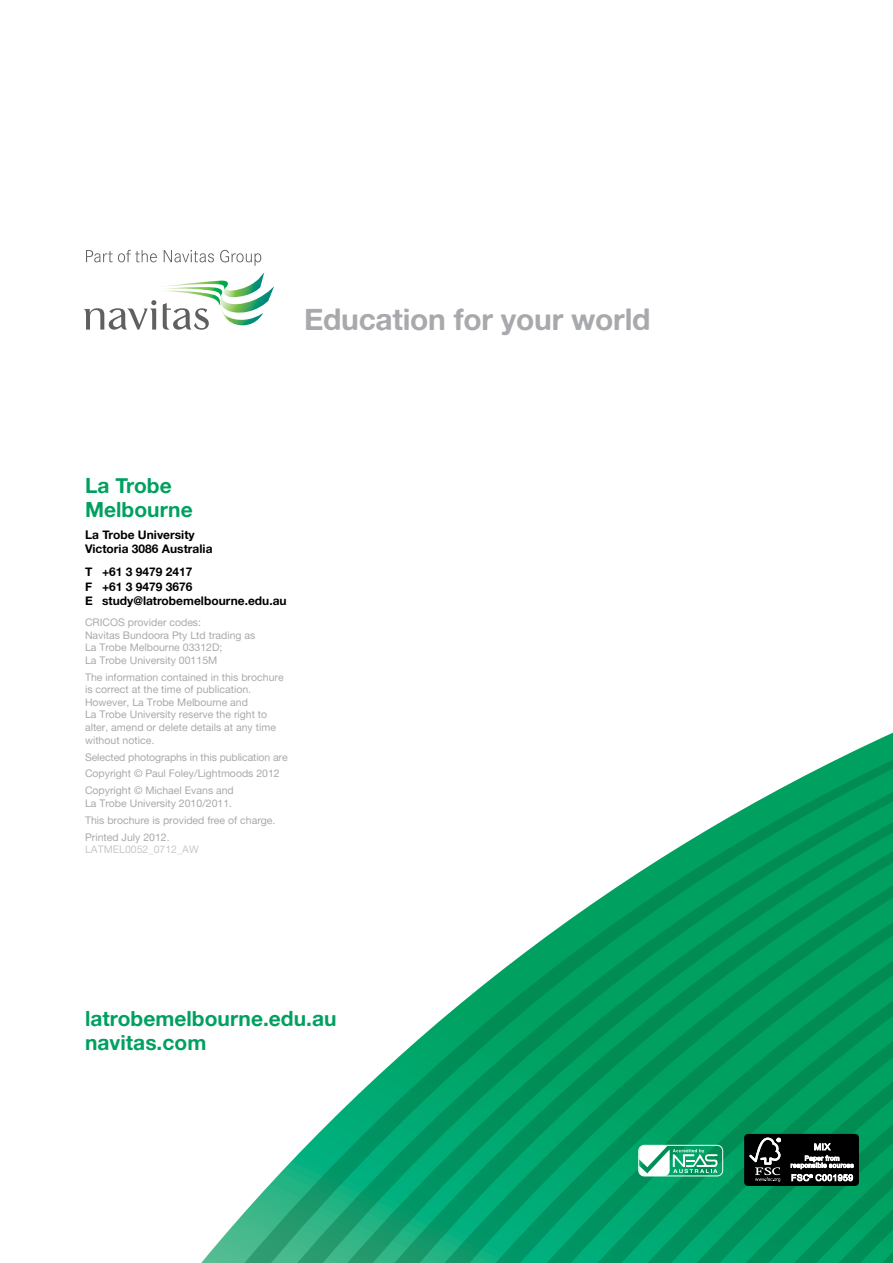
<style>
.page{position:relative;width:893px;height:1263px;background:#fff}
.page>*{position:absolute;margin:0;border:0;box-sizing:border-box;transform-origin:0 0}
.t1{font:30px "Alte Haas Grotesk Bold";letter-spacing:-.01em;color:#a7a9ac}
.t2{font:21px/24px "Alte Haas Grotesk Bold";color:#00a160}
.t3{font:12px/14.4px "Alte Haas Grotesk Bold";color:#000}
.t4{font:10.5px/12.6px "Alte Haas Grotesk";color:#a7a9ac}
.t5{font:10.5px "Alte Haas Grotesk";color:#c7c8ca}
</style>
<div class="page">
<svg style="left:201px;top:732px;width:692px;height:531px"></svg>
<div style="left:638px;top:1145px;width:85px;height:31px;border:1px solid #fff;border-radius:6px"></div>
<svg style="left:639px;top:1145px;width:79px;height:31px"></svg>
<svg style="left:84px;top:272px;width:190px;height:58px"></svg>
<svg style="left:86px;top:250px;width:71px;height:12px"></svg>
<svg style="left:164px;top:250px;width:50px;height:12px"></svg>
<svg style="left:220px;top:250px;width:41px;height:16px"></svg>
<div style="left:744px;top:1134px;width:115px;height:52px;background:#000;border-radius:4px"></div>
<svg style="left:749px;top:1137px;width:32px;height:45px"></svg>
<svg style="left:791px;top:1143px;width:63px;height:38px"></svg>
<h1 class="t1" style="left:304px;top:300px;width:348px">Education for your world</h1>
<h2 class="t2" style="left:85px;top:473px;width:109px">La Trobe<br>Melbourne</h2>
<p class="t3" style="left:85px;top:527px;width:129px">La Trobe University<br>Victoria 3086 Australia</p>
<p class="t3" style="left:85px;top:564px;width:203px">T +61 3 9479 2417<br>F +61 3 9479 3676<br>E study@latrobemelbourne.edu.au</p>
<p class="t4" style="left:85px;top:616px;width:172px">CRICOS provider codes:<br>Navitas Bundoora Pty Ltd trading as<br>La Trobe Melbourne 03312D;<br>La Trobe University 00115M</p>
<p class="t4" style="left:85px;top:670px;width:200px">The information contained in this brochure is correct at the time of publication.<br>However, La Trobe Melbourne and<br>La Trobe University reserve the right to alter, amend or delete details at any time without notice.</p>
<p class="t4" style="left:85px;top:748px;width:204px;line-height:16.8px">Selected photographs in this publication are<br>Copyright © Paul Foley/Lightmoods 2012<br>Copyright © Michael Evans and</p>
<p class="t4" style="left:85px;top:794px;width:192px;line-height:16.8px">La Trobe University 2010/2011.<br>This brochure is provided free of charge.<br>Printed July 2012.</p>
<p class="t5" style="left:85px;top:843px;width:115px">LATMEL0052_0712_AW</p>
<h2 class="t2" style="left:85px;top:1006px;width:253px">latrobemelbourne.edu.au navitas.com</h2>
</div>
